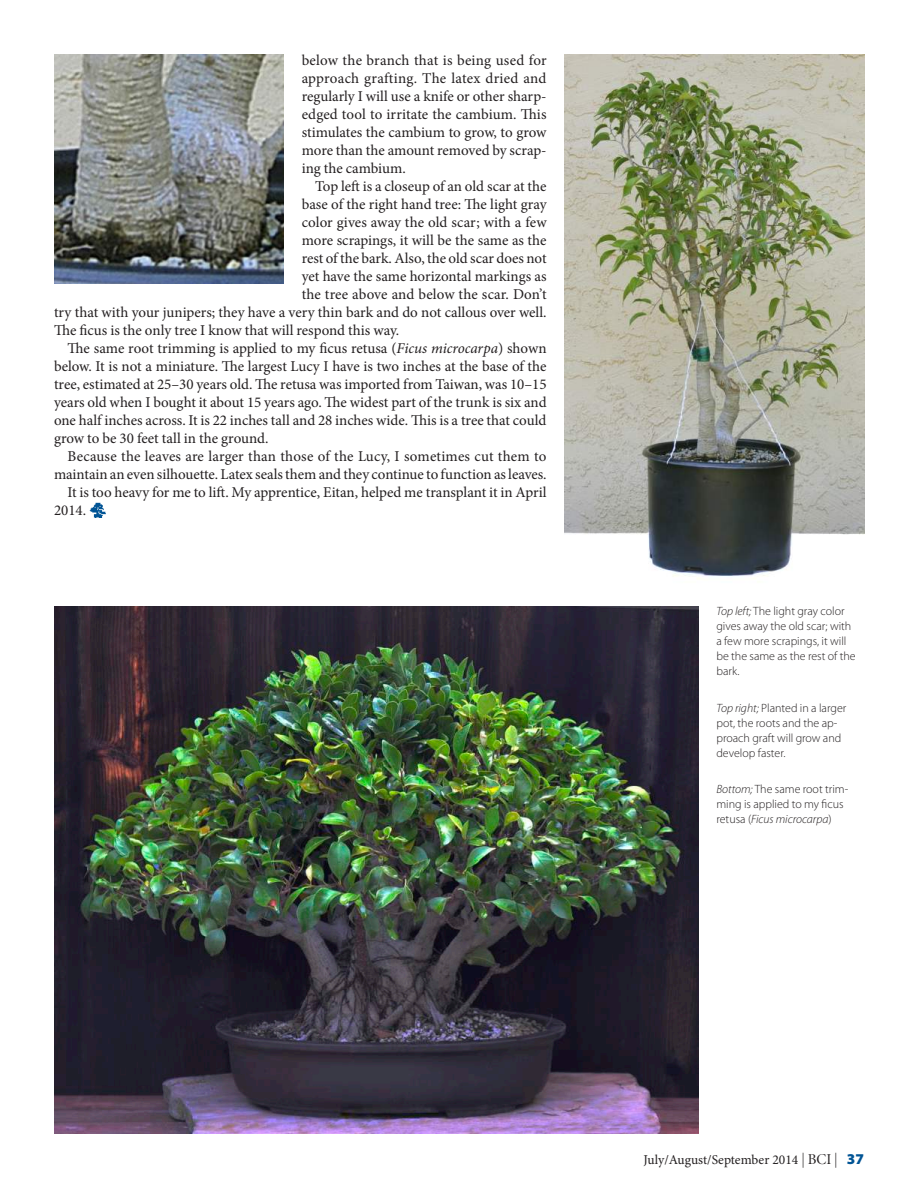
<style>
.page{position:relative;width:918px;height:1188px;background:#fff}
.page>*{position:absolute;margin:0;border:0;box-sizing:border-box;transform-origin:0 0}
.t1{font:15px/18px "Minion Pro";color:#231f20;text-align:justify}
.t2{font:13.5px "Minion Pro";color:#231f20}
.t3{font:300 12px/15px "Myriad Pro";color:#231f20}
.s1{font-style:italic}
.s2{font-family:"Myriad Pro";font-weight:300;font-stretch:condensed;font-size:15px}
.s3{font-family:"Minion Display";font-size:15px}
.s4{font-family:"Myriad Pro";font-weight:900;font-size:15px;color:#005495}
</style>
<div class="page">
<img style="left:89px;top:503px;width:17px;height:15px">
<img style="left:565px;top:54px;width:300px;height:525px">
<img style="left:54px;top:606px;width:644px;height:528px">
<img style="left:54px;top:54px;width:230px;height:230px">
<p class="t1" style="left:302px;top:51px;width:246px">below the branch that is being used for approach grafting. The latex dried and regularly I will use a knife or other sharp&shy;edged tool to irritate the cambium. This stimulates the cambium to grow, to grow more than the amount removed by scrap&shy;ing the cambium.</p>
<p class="t1" style="left:315px;top:177px;width:233px">Top left is a closeup of an old scar at the</p>
<p class="t1" style="left:302px;top:195px;width:246px">base of the right hand tree: The light gray</p>
<p class="t1" style="left:302px;top:213px;width:246px">color gives away the old scar; with a few</p>
<p class="t1" style="left:302px;top:231px;width:246px">more scrapings, it will be the same as the</p>
<p class="t1" style="left:302px;top:249px;width:247px">rest of the bark. Also, the old scar does not</p>
<p class="t1" style="left:302px;top:267px;width:246px">yet have the same horizontal markings as</p>
<p class="t1" style="left:302px;top:285px;width:246px">the tree above and below the scar. Don’t</p>
<p class="t1" style="left:54px;top:303px;width:494px">try that with your junipers; they have a very thin bark and do not callous over well.</p>
<p class="t1" style="left:54px;top:321px;width:347px">The ficus is the only tree I know that will respond this way.</p>
<p class="t1" style="left:68px;top:339px;width:481px">The same root trimming is applied to my ficus retusa (<span class="s1">Ficus microcarpa</span>) shown</p>
<p class="t1" style="left:54px;top:357px;width:494px">below. It is not a miniature. The largest Lucy I have is two inches at the base of the</p>
<p class="t1" style="left:54px;top:375px;width:494px">tree, estimated at 25–30 years old. The retusa was imported from Taiwan, was 10–15</p>
<p class="t1" style="left:54px;top:393px;width:494px">years old when I bought it about 15 years ago. The widest part of the trunk is six and</p>
<p class="t1" style="left:54px;top:411px;width:494px">one half inches across. It is 22 inches tall and 28 inches wide. This is a tree that could</p>
<p class="t1" style="left:54px;top:429px;width:216px">grow to be 30 feet tall in the ground.</p>
<p class="t1" style="left:68px;top:447px;width:480px">Because the leaves are larger than those of the Lucy, I sometimes cut them to</p>
<p class="t1" style="left:54px;top:465px;width:494px">maintain an even silhouette. Latex seals them and they continue to function as leaves.</p>
<p class="t1" style="left:68px;top:483px;width:481px">It is too heavy for me to lift. My apprentice, Eitan, helped me transplant it in April</p>
<p class="t1" style="left:54px;top:501px;width:34px">2014.</p>
<p class="t3" style="left:716px;top:604px;width:141px"><span class="s1">Top left;</span> The light gray color gives away the old scar; with a few more scrapings, it will be the same as the rest of the bark.</p>
<p class="t3" style="left:716px;top:700px;width:131px"><span class="s1">Top right;</span> Planted in a larger pot, the roots and the ap&shy;proach graft will grow and develop faster.</p>
<p class="t3" style="left:716px;top:782px;width:133px"><span class="s1">Bottom;</span> The same root trim&shy;ming is applied to my ficus retusa (<span class="s1">Ficus microcarpa</span>)</p>
<p class="t2" style="left:644px;top:1151px;width:222px">July/August/September 2014 <span class="s2">|</span> <span class="s3">BCI</span> <span class="s2">|</span> <span class="s4">37</span></p>
</div>
